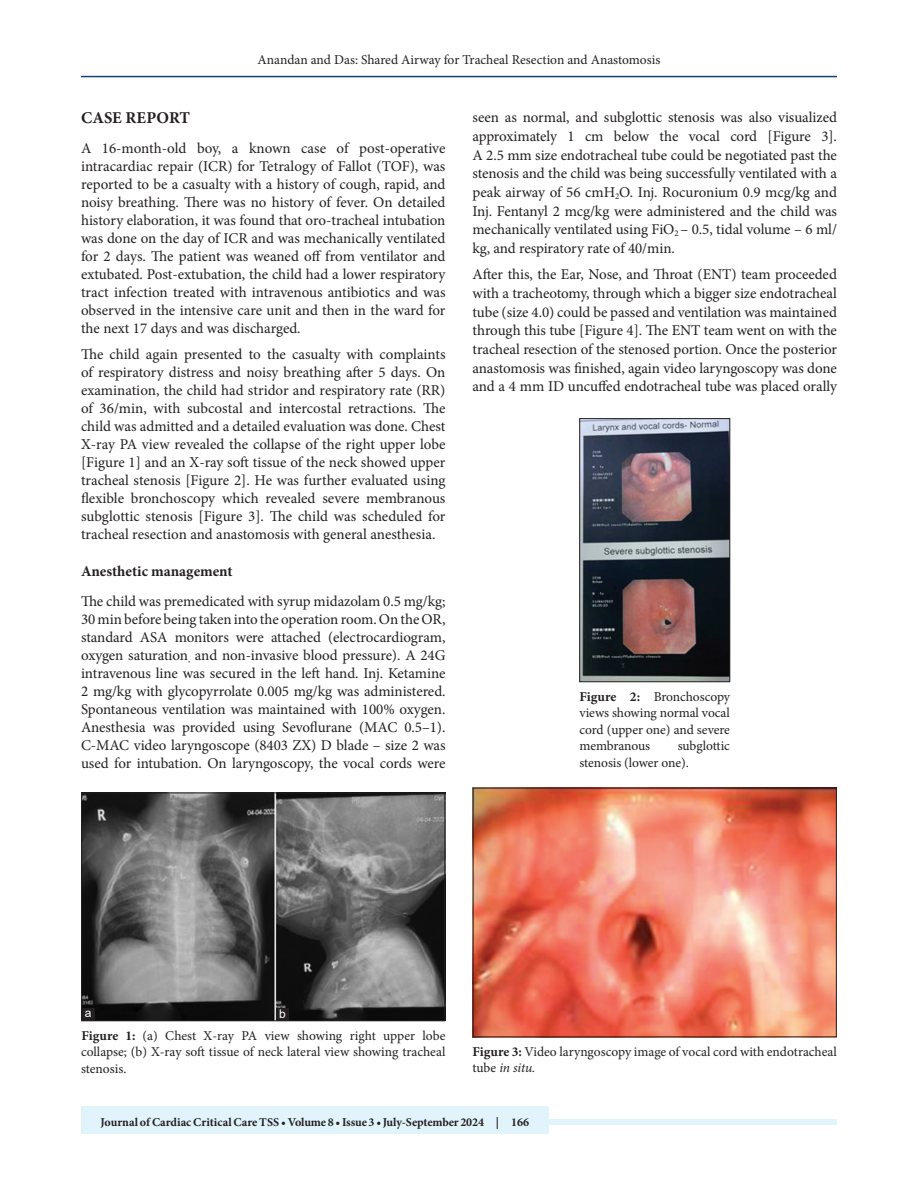
<style>
.page{position:relative;width:918px;height:1188px;background:#fff}
.page>*{position:absolute;margin:0;border:0;box-sizing:border-box;transform-origin:0 0}
.t1{font:700 16.5px "Minion Pro";letter-spacing:.005em;color:#231f20}
.TX{font:15px/18px "Minion Pro";letter-spacing:-.005em;color:#231f20;text-align:justify}
.t2{font:700 15px "Minion Pro";color:#231f20}
.FGC{font:13.5px/16.5px "Minion Pro";letter-spacing:-.005em;color:#231f20}
.JF{font:700 12px "Minion Pro";letter-spacing:-.005em;color:#231f20}
.LABEL{font:12px "Arial";color:#fff}
.s1{font-weight:700}
.s2{font-style:italic}
</style>
<div class="page">
<hr style="left:81px;top:76px;width:756px;height:1px;background:#164077">
<div style="left:81px;top:1119px;width:756px;height:6px;background:#e1f4fc"></div>
<div style="left:81px;top:1106px;width:468px;height:28px;background:#e1f4fc"></div>
<img style="left:475px;top:790px;width:360px;height:245px">
<div style="left:473px;top:788px;width:364px;height:249px;border:1px solid #231f20"></div>
<img style="left:582px;top:420px;width:146px;height:260px">
<div style="left:580px;top:418px;width:150px;height:264px;border:1px solid #231f20"></div>
<img style="left:83px;top:795px;width:360px;height:224px">
<div style="left:81px;top:793px;width:364px;height:228px;border:1px solid #231f20"></div>
<div style="left:276px;top:1008px;width:13px;height:13px;background:#231f20"></div>
<div style="left:82px;top:1008px;width:12px;height:13px;background:#231f20"></div>
<p class="FGC" style="left:258px;top:51px;width:404px">Anandan and Das: Shared Airway for Tracheal Resection and Anastomosis</p>
<h1 class="t1" style="left:81px;top:106px;width:111px">CASE REPORT</h1>
<p class="TX" style="left:81px;top:140px;width:366px">A 16-month-old boy, a known case of post-operative intracardiac repair (ICR) for Tetralogy of Fallot (TOF), was reported to be a casualty with a history of cough, rapid, and noisy breathing. There was no history of fever. On detailed history elaboration, it was found that oro-tracheal intubation was done on the day of ICR and was mechanically ventilated for 2 days. The patient was weaned off from ventilator and extubated. Post-extubation, the child had a lower respiratory tract infection treated with intravenous antibiotics and was observed in the intensive care unit and then in the ward for the next 17 days and was discharged.</p>
<p class="TX" style="left:81px;top:345px;width:366px">The child again presented to the casualty with complaints of respiratory distress and noisy breathing after 5 days. On examination, the child had stridor and respiratory rate (RR) of 36/min, with subcostal and intercostal retractions. The child was admitted and a detailed evaluation was done. Chest X-ray PA view revealed the collapse of the right upper lobe [Figure 1] and an X-ray soft tissue of the neck showed upper tracheal stenosis [Figure 2]. He was further evaluated using flexible bronchoscopy which revealed severe membranous subglottic stenosis [Figure 3]. The child was scheduled for tracheal resection and anastomosis with general anesthesia.</p>
<h2 class="t2" style="left:81px;top:561px;width:153px">Anesthetic management</h2>
<p class="TX" style="left:81px;top:593px;width:366px">The child was premedicated with syrup midazolam 0.5 mg/kg; 30 min before being taken into the operation room. On the OR, standard ASA monitors were attached (electrocardiogram, oxygen saturation<sub>,</sub> and non-invasive blood pressure). A 24G intravenous line was secured in the left hand. Inj. Ketamine 2 mg/kg with glycopyrrolate 0.005 mg/kg was administered.<br>Spontaneous ventilation was maintained with 100% oxygen.<br>Anesthesia was provided using Sevoflurane (MAC 0.5–1).<br>C-MAC video laryngoscope (8403 ZX) D blade – size 2 was used for intubation. On laryngoscopy, the vocal cords were</p>
<p class="TX" style="left:472px;top:108px;width:366px;line-height:18.8px">seen as normal, and subglottic stenosis was also visualized approximately 1 cm below the vocal cord [Figure 3].<br>A 2.5 mm size endotracheal tube could be negotiated past the stenosis and the child was being successfully ventilated with a peak airway of 56 cmH<sub>2</sub>O. Inj. Rocuronium 0.9 mcg/kg and Inj. Fentanyl 2 mcg/kg were administered and the child was mechanically ventilated using FiO<sub>2</sub> – 0.5, tidal volume – 6 ml/ kg, and respiratory rate of 40/min.</p>
<p class="TX" style="left:472px;top:265px;width:366px;line-height:18.8px">After this, the Ear, Nose, and Throat (ENT) team proceeded with a tracheotomy, through which a bigger size endotracheal tube (size 4.0) could be passed and ventilation was maintained through this tube [Figure 4]. The ENT team went on with the tracheal resection of the stenosed portion. Once the posterior anastomosis was finished, again video laryngoscopy was done and a 4 mm ID uncuffed endotracheal tube was placed orally</p>
<p class="FGC" style="left:580px;top:688px;width:152px;text-align:justify"><span class="s1">Figure 2:</span> Bronchoscopy views showing normal vocal cord (upper one) and severe membranous</p>
<p class="FGC" style="left:580px;top:738px;width:152px;text-indent:98px">subglottic stenosis (lower one).</p>
<p class="LABEL" style="left:85px;top:1005px;width:8px">a</p>
<p class="LABEL" style="left:279px;top:1005px;width:8px">b</p>
<p class="FGC" style="left:81px;top:1027px;width:366px;text-align:justify"><span class="s1">Figure 1:</span> (a) Chest X-ray PA view showing right upper lobe collapse; (b) X-ray soft tissue of neck lateral view showing tracheal stenosis.</p>
<p class="FGC" style="left:472px;top:1043px;width:366px"><span class="s1">Figure 3:</span> Video laryngoscopy image of vocal cord with endotracheal tube <span class="s2">in situ.</span></p>
<p class="JF" style="left:100px;top:1113px;width:430px">Journal of Cardiac Critical Care TSS • Volume 8 • Issue 3 • July-September 2024 | 166</p>
</div>
